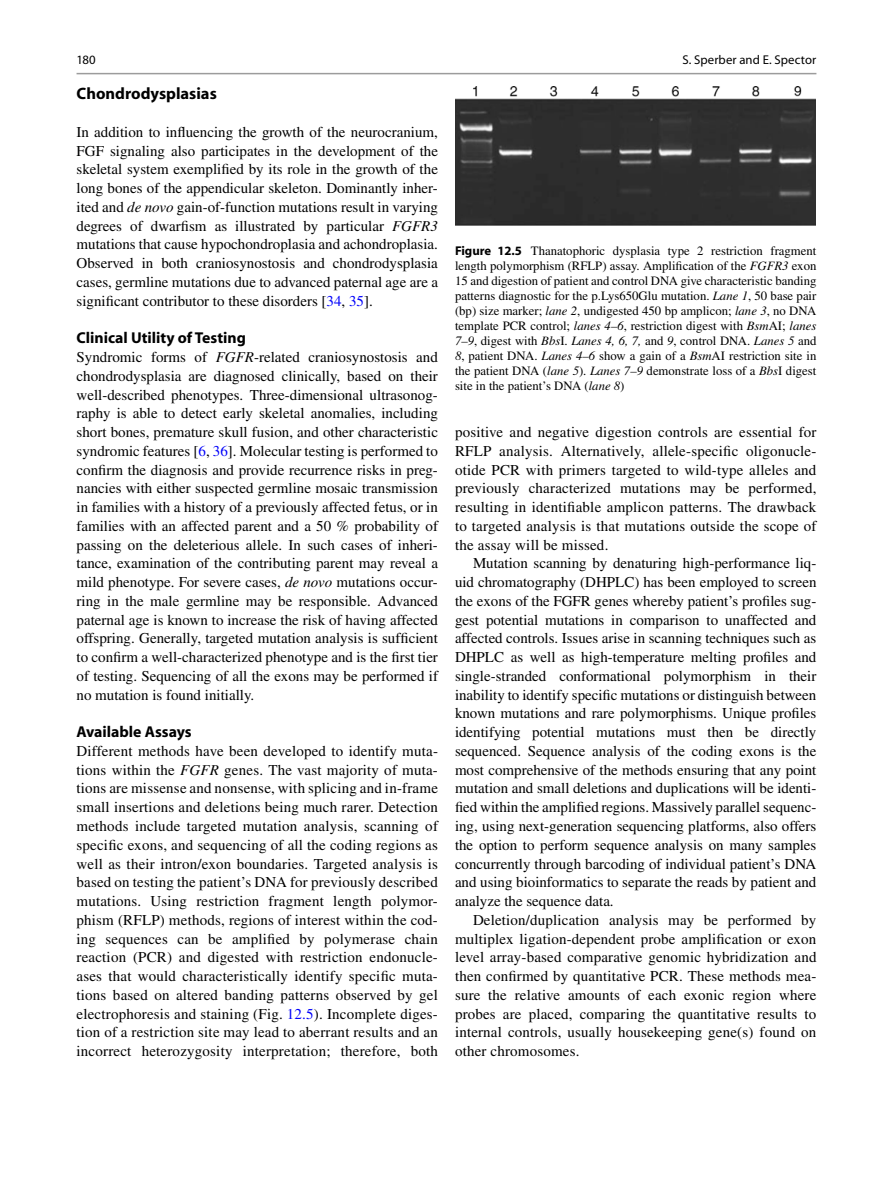
<style>
.page{position:relative;width:893px;height:1187px;background:#fff}
.page>*{position:absolute;margin:0;border:0;box-sizing:border-box;transform-origin:0 0}
.t1{font:700 16.5px "Nkptcm Myriad";color:#000}
.t2{font:700 15.75px "Nkptcm Myriad";color:#000}
.t3{font:15px/18.8px "Hggnyh Times";color:#000;text-align:justify}
.t4{font:12.75px/15px "Hggnyh Times";color:#000;text-align:justify}
.t5{font:12.75px "Fqqffg Myriad";letter-spacing:.01em;color:#000}
.s1{font-family:"Xffmys Times";font-style:italic}
.s2{color:#0000fa}
.s3{font-family:"Nkptcm Myriad";font-weight:700}
</style>
<div class="page">
<img style="left:456px;top:87px;width:360px;height:139px">
<hr style="left:77px;top:73px;width:739px;height:1px;background:#9c9c9c">
<p class="t5" style="left:77px;top:55px;width:21px">180</p>
<p class="t1" style="left:77px;top:88px;width:142px">Chondrodysplasias</p>
<p class="t3" style="left:77px;top:124px;width:363px">In addition to influencing the growth of the neurocranium, FGF signaling also participates in the development of the skeletal system exemplified by its role in the growth of the long bones of the appendicular skeleton. Dominantly inher&shy;ited and <span class="s1">de novo</span> gain-of-function mutations result in varying degrees of dwarfism as illustrated by particular <span class="s1">FGFR3 </span>mutations that cause hypochondroplasia and achondroplasia.<br>Observed in both craniosynostosis and chondrodysplasia cases, germline mutations due to advanced paternal age are a significant contributor to these disorders [ <span class="s2">34</span> , <span class="s2">35</span> ].</p>
<p class="t2" style="left:77px;top:332px;width:171px">Clinical Utility of Testing</p>
<p class="t3" style="left:77px;top:349px;width:363px">Syndromic forms of <span class="s1">FGFR</span> -related craniosynostosis and chondrodysplasia are diagnosed clinically, based on their well-described phenotypes. Three-dimensional ultrasonog&shy;raphy is able to detect early skeletal anomalies, including short bones, premature skull fusion, and other characteristic syndromic features [ <span class="s2">6</span> , <span class="s2">36</span> ]. Molecular testing is performed to confirm the diagnosis and provide recurrence risks in preg&shy;nancies with either suspected germline mosaic transmission in families with a history of a previously affected fetus, or in families with an affected parent and a 50 % probability of passing on the deleterious allele. In such cases of inheri&shy;tance, examination of the contributing parent may reveal a mild phenotype. For severe cases, <span class="s1">de novo</span> mutations occur&shy;ring in the male germline may be responsible. Advanced paternal age is known to increase the risk of having affected offspring. Generally, targeted mutation analysis is sufficient to confirm a well-characterized phenotype and is the first tier of testing. Sequencing of all the exons may be performed if no mutation is found initially.</p>
<p class="t2" style="left:77px;top:726px;width:117px">Available Assays</p>
<p class="t3" style="left:77px;top:743px;width:363px">Different methods have been developed to identify muta&shy;tions within the <span class="s1">FGFR</span> genes. The vast majority of muta&shy;tions are missense and nonsense, with splicing and in-frame small insertions and deletions being much rarer. Detection methods include targeted mutation analysis, scanning of specific exons, and sequencing of all the coding regions as well as their intron/exon boundaries. Targeted analysis is based on testing the patient’s DNA for previously described mutations. Using restriction fragment length polymor&shy;phism (RFLP) methods, regions of interest within the cod&shy;ing sequences can be amplified by polymerase chain reaction (PCR) and digested with restriction endonucle&shy;ases that would characteristically identify specific muta&shy;tions based on altered banding patterns observed by gel electrophoresis and staining (Fig. <span class="s2">12.5</span> ). Incomplete diges&shy;tion of a restriction site may lead to aberrant results and an incorrect heterozygosity interpretation; therefore, both</p>
<p class="t5" style="left:682px;top:55px;width:136px">S. Sperber and E. Spector</p>
<p class="t4" style="left:455px;top:244px;width:363px"><span class="s3">Figure 12.5</span> Thanatophoric dysplasia type 2 restriction fragment length polymorphism (RFLP) assay. Amplification of the <span class="s1">FGFR3</span> exon 15 and digestion of patient and control DNA give characteristic banding patterns diagnostic for the p.Lys650Glu mutation. <span class="s1">Lane 1</span> , 50 base pair (bp) size marker; <span class="s1">lane 2</span> , undigested 450 bp amplicon; <span class="s1">lane 3</span> , no DNA template PCR control; <span class="s1">lanes 4–6</span> , restriction digest with <span class="s1">Bsm</span> AI; <span class="s1">lanes 7–9</span> , digest with <span class="s1">Bbs</span> I. <span class="s1">Lanes 4, 6, 7,</span> and <span class="s1">9</span> , control DNA. <span class="s1">Lanes 5</span> and <span class="s1">8</span> , patient DNA. <span class="s1">Lanes 4–6</span> show a gain of a <span class="s1">Bsm</span> AI restriction site in the patient DNA ( <span class="s1">lane 5</span> ). <span class="s1">Lanes 7–9</span> demonstrate loss of a <span class="s1">Bbs</span> I digest site in the patient’s DNA ( <span class="s1">lane 8</span> )</p>
<p class="t3" style="left:455px;top:424px;width:363px">positive and negative digestion controls are essential for RFLP analysis. Alternatively, allele-specific oligonucle&shy;otide PCR with primers targeted to wild-type alleles and previously characterized mutations may be performed, resulting in identifiable amplicon patterns. The drawback to targeted analysis is that mutations outside the scope of the assay will be missed.</p>
<p class="t3" style="left:455px;top:555px;width:363px;text-indent:18px">Mutation scanning by denaturing high-performance liq&shy;uid chromatography (DHPLC) has been employed to screen the exons of the FGFR genes whereby patient’s profiles sug&shy;gest potential mutations in comparison to unaffected and affected controls. Issues arise in scanning techniques such as DHPLC as well as high-temperature melting profiles and single-stranded conformational polymorphism in their inability to identify specific mutations or distinguish between known mutations and rare polymorphisms. Unique profiles identifying potential mutations must then be directly sequenced. Sequence analysis of the coding exons is the most comprehensive of the methods ensuring that any point mutation and small deletions and duplications will be identi&shy;fied within the amplified regions. Massively parallel sequenc&shy;ing, using next-generation sequencing platforms, also offers the option to perform sequence analysis on many samples concurrently through barcoding of individual patient’s DNA and using bioinformatics to separate the reads by patient and analyze the sequence data.</p>
<p class="t3" style="left:455px;top:911px;width:363px;text-indent:18px">Deletion/duplication analysis may be performed by multiplex ligation-dependent probe amplification or exon level array-based comparative genomic hybridization and then confirmed by quantitative PCR. These methods mea&shy;sure the relative amounts of each exonic region where probes are placed, comparing the quantitative results to internal controls, usually housekeeping gene(s) found on other chromosomes.</p>
</div>
